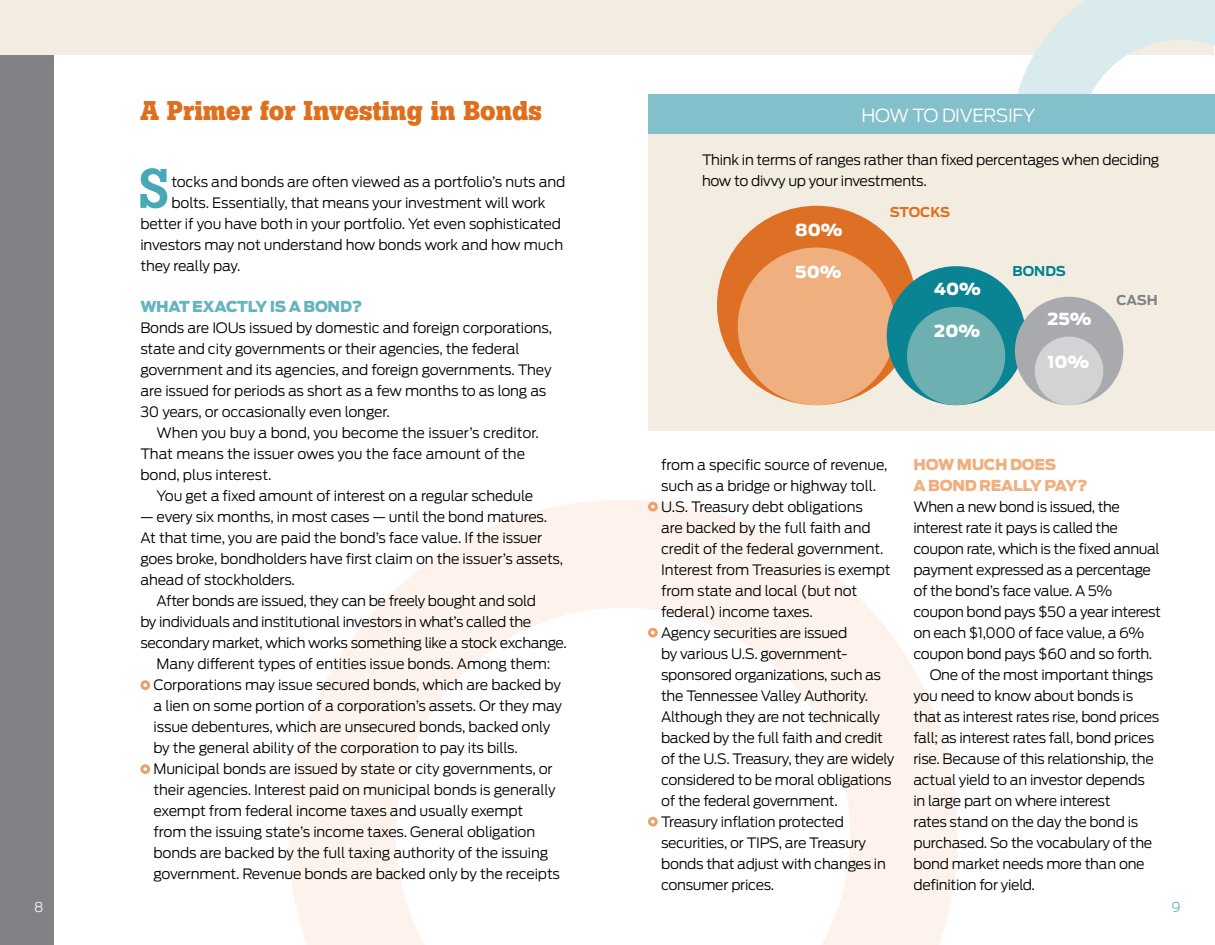
<style>
.page{position:relative;width:1215px;height:945px;background:#fff}
.page>*{position:absolute;margin:0;border:0;box-sizing:border-box;transform-origin:0 0}
.t1{font:500 55.5px "Boton BQ";color:#47a9b7}
.t2{font:700 27px "Boton";color:#df6f1d}
.t3{font:300 18px "Antenna";letter-spacing:-.02em;color:#fff}
.t4{font:900 16.5px "Antenna";color:#fff}
.t5{font:900 15px/21px "Antenna";letter-spacing:-.02em;color:#efaf7e}
.t6{font:900 15px "Antenna";letter-spacing:-.02em;color:#67b4c0}
.t7{font:300 14.25px/21px "Antenna";letter-spacing:-.02em;color:#000}
.t8{font:300 14.25px/21px "Antenna";color:#000}
.t9{font:700 13.5px "Antenna";color:#df6f1d}
.t10{font:700 13.5px "Antenna";color:#008293}
.t11{font:700 13.5px "Antenna";color:#808285}
.t12{font:300 13.5px "Antenna";color:#f7f4ee}
.t13{font:300 13.5px "Antenna";color:#67b4c0}
</style>
<div class="page">
<svg style="left:288px;top:500px;width:670px;height:445px"></svg>
<div style="left:0;top:55px;width:54px;height:890px;background:#808285"></div>
<div style="left:1px;top:1px;width:1213px;height:54px;background:#f2ece1"></div>
<div style="left:140px;top:680px;width:10px;height:10px;border:3px solid #eba16b;border-radius:50%"></div>
<div style="left:140px;top:764px;width:10px;height:10px;border:3px solid #eba16b;border-radius:50%"></div>
<svg style="left:1011px;top:0;width:204px;height:94px"></svg>
<div style="left:648px;top:94px;width:567px;height:337px;background:#f2ece1"></div>
<div style="left:648px;top:94px;width:567px;height:40px;background:#84c0cb"></div>
<div style="left:648px;top:502px;width:10px;height:10px;border:3px solid #eba16b;border-radius:50%"></div>
<div style="left:648px;top:628px;width:10px;height:10px;border:3px solid #eba16b;border-radius:50%"></div>
<div style="left:648px;top:817px;width:10px;height:10px;border:3px solid #eba16b;border-radius:50%"></div>
<div style="left:717px;top:206px;width:199px;height:199px;background:#de7026;border-radius:50%"></div>
<div style="left:738px;top:247px;width:157px;height:158px;background:#efaf7e;border-radius:50%"></div>
<div style="left:887px;top:266px;width:139px;height:139px;background:#0a8393;border-radius:50%"></div>
<div style="left:907px;top:307px;width:98px;height:98px;background:#6eb0b1;border-radius:50%"></div>
<div style="left:1015px;top:297px;width:108px;height:108px;background:#a8aaad;border-radius:50%"></div>
<div style="left:1035px;top:337px;width:68px;height:68px;background:#d2d3d4;border-radius:50%"></div>
<p class="t12" style="left:34px;top:899px;width:11px">8</p>
<h2 class="t2" style="left:140px;top:94px;width:403px">A Primer for Investing in Bonds</h2>
<h1 class="t1" style="left:137px;top:157px;width:34px">S</h1>
<p class="t7" style="left:171px;top:171px;width:395px">tocks and bonds are often viewed as a portfolio’s nuts and</p>
<p class="t7" style="left:171px;top:192px;width:376px">bolts. Essentially, that means your investment will work</p>
<p class="t7" style="left:140px;top:213px;width:422px">better if you have both in your portfolio. Yet even sophisticated</p>
<p class="t7" style="left:140px;top:234px;width:424px">investors may not understand how bonds work and how much</p>
<p class="t7" style="left:140px;top:255px;width:102px">they really pay.</p>
<p class="t6" style="left:140px;top:298px;width:223px">WHAT EXACTLY IS A BOND?</p>
<p class="t7" style="left:140px;top:317px;width:413px">Bonds are IOUs issued by domestic and foreign corporations, state and city governments or their agencies, the federal government and its agencies, and foreign governments. They are issued for periods as short as a few months to as long as 30 years, or occasionally even longer.</p>
<p class="t8" style="left:140px;top:422px;width:400px;text-indent:16px">When you buy a bond, you become the issuer’s creditor.<br>That means the issuer owes you the face amount of the bond, plus interest.</p>
<p class="t7" style="left:157px;top:485px;width:378px">You get a fixed amount of interest on a regular schedule</p>
<p class="t7" style="left:140px;top:506px;width:408px">— every six months, in most cases — until the bond matures.</p>
<p class="t7" style="left:140px;top:527px;width:403px">At that time, you are paid the bond’s face value. If the issuer</p>
<p class="t7" style="left:140px;top:548px;width:424px">goes broke, bondholders have first claim on the issuer’s assets,</p>
<p class="t7" style="left:140px;top:569px;width:156px">ahead of stockholders.</p>
<p class="t7" style="left:157px;top:590px;width:381px">After bonds are issued, they can be freely bought and sold</p>
<p class="t7" style="left:140px;top:611px;width:393px">by individuals and institutional investors in what’s called the</p>
<p class="t7" style="left:140px;top:632px;width:428px">secondary market, which works something like a stock exchange.</p>
<p class="t7" style="left:157px;top:653px;width:395px">Many different types of entities issue bonds. Among them:</p>
<p class="t7" style="left:153px;top:674px;width:409px">Corporations may issue secured bonds, which are backed by</p>
<p class="t7" style="left:153px;top:695px;width:410px">a lien on some portion of a corporation’s assets. Or they may</p>
<p class="t7" style="left:153px;top:716px;width:398px">issue debentures, which are unsecured bonds, backed only</p>
<p class="t7" style="left:153px;top:737px;width:366px">by the general ability of the corporation to pay its bills.</p>
<p class="t7" style="left:153px;top:758px;width:401px">Municipal bonds are issued by state or city governments, or</p>
<p class="t7" style="left:153px;top:779px;width:404px">their agencies. I nterest paid on municipal bonds is generally</p>
<p class="t7" style="left:153px;top:800px;width:371px">exempt from federal income taxes and usually exempt</p>
<p class="t7" style="left:153px;top:821px;width:383px">from the issuing state’s income taxes. General obligation</p>
<p class="t7" style="left:153px;top:842px;width:396px">bonds are backed by the full taxing authority of the issuing</p>
<p class="t7" style="left:153px;top:863px;width:408px">government. Revenue bonds are backed only by the receipts</p>
<p class="t3" style="left:862px;top:105px;width:123px">How to Divers</p>
<p class="t3" style="left:1008px;top:105px;width:17px">ify</p>
<p class="t7" style="left:702px;top:149px;width:459px">Think in terms of ranges rather than fixed percentages when deciding how to divvy up your investments.</p>
<p class="t4" style="left:795px;top:220px;width:49px">80%</p>
<p class="t4" style="left:795px;top:262px;width:48px">50%</p>
<p class="t9" style="left:890px;top:204px;width:51px">STOCKS</p>
<p class="t4" style="left:934px;top:279px;width:48px">40%</p>
<p class="t4" style="left:934px;top:321px;width:47px">20%</p>
<p class="t10" style="left:1013px;top:263px;width:55px">BONDS</p>
<p class="t4" style="left:1047px;top:310px;width:46px">25%</p>
<p class="t4" style="left:1047px;top:352px;width:44px">10%</p>
<p class="t11" style="left:1117px;top:292px;width:43px">CASH</p>
<p class="t7" style="left:661px;top:454px;width:235px">from a specific source of revenue, such as a bridge or highway toll.<br>U.S. Treasury debt obligations<br>are backed by the full faith and credit of the federal government.<br>I nterest from Treasuries is exempt from state and local (but not federal) income taxes.<br>Agency securities are issued<br>by various U.S. government&shy;sponsored organizations, such as the Tennessee Valley Authority.<br>Although they are not technically backed by the full faith and credit of the U.S. Treasury, they are widely considered to be moral obligations of the federal government.<br>Treasury inflation protected securities, or TI PS, are Treasury bonds that adjust with changes in consumer prices.</p>
<p class="t5" style="left:914px;top:454px;width:176px">HOW MUCH DOES<br>A BOND REALLY PAY?</p>
<p class="t7" style="left:914px;top:496px;width:208px">When a new bond is issued, the</p>
<p class="t7" style="left:914px;top:518px;width:206px">interest rate it pays is called the</p>
<p class="t7" style="left:914px;top:539px;width:248px">coupon rate, which is the fixed annual</p>
<p class="t7" style="left:914px;top:560px;width:239px">payment expressed as a percentage</p>
<p class="t7" style="left:914px;top:581px;width:200px">of the bond’s face value. A 5%</p>
<p class="t7" style="left:914px;top:602px;width:249px">coupon bond pays $50 a year interest</p>
<p class="t7" style="left:914px;top:623px;width:232px">on each $1,000 of face value, a 6%</p>
<p class="t7" style="left:914px;top:644px;width:240px">coupon bond pays $60 and so forth.</p>
<p class="t7" style="left:930px;top:665px;width:225px">One of the most important things</p>
<p class="t7" style="left:914px;top:686px;width:221px">you need to know about bonds is</p>
<p class="t7" style="left:914px;top:707px;width:247px">that as interest rates rise, bond prices</p>
<p class="t7" style="left:914px;top:728px;width:242px">fall; as interest rates fall, bond prices</p>
<p class="t7" style="left:914px;top:749px;width:242px">rise. Because of this relationship, the</p>
<p class="t7" style="left:914px;top:770px;width:233px">actual yield to an investor depends</p>
<p class="t7" style="left:914px;top:791px;width:198px">in large part on where interest</p>
<p class="t7" style="left:914px;top:812px;width:226px">rates stand on the day the bond is</p>
<p class="t7" style="left:914px;top:833px;width:240px">purchased. So the vocabulary of the</p>
<p class="t7" style="left:914px;top:854px;width:233px">bond market needs more than one</p>
<p class="t7" style="left:914px;top:875px;width:123px">definition for yield.</p>
<p class="t13" style="left:1172px;top:899px;width:11px">9</p>
</div>
